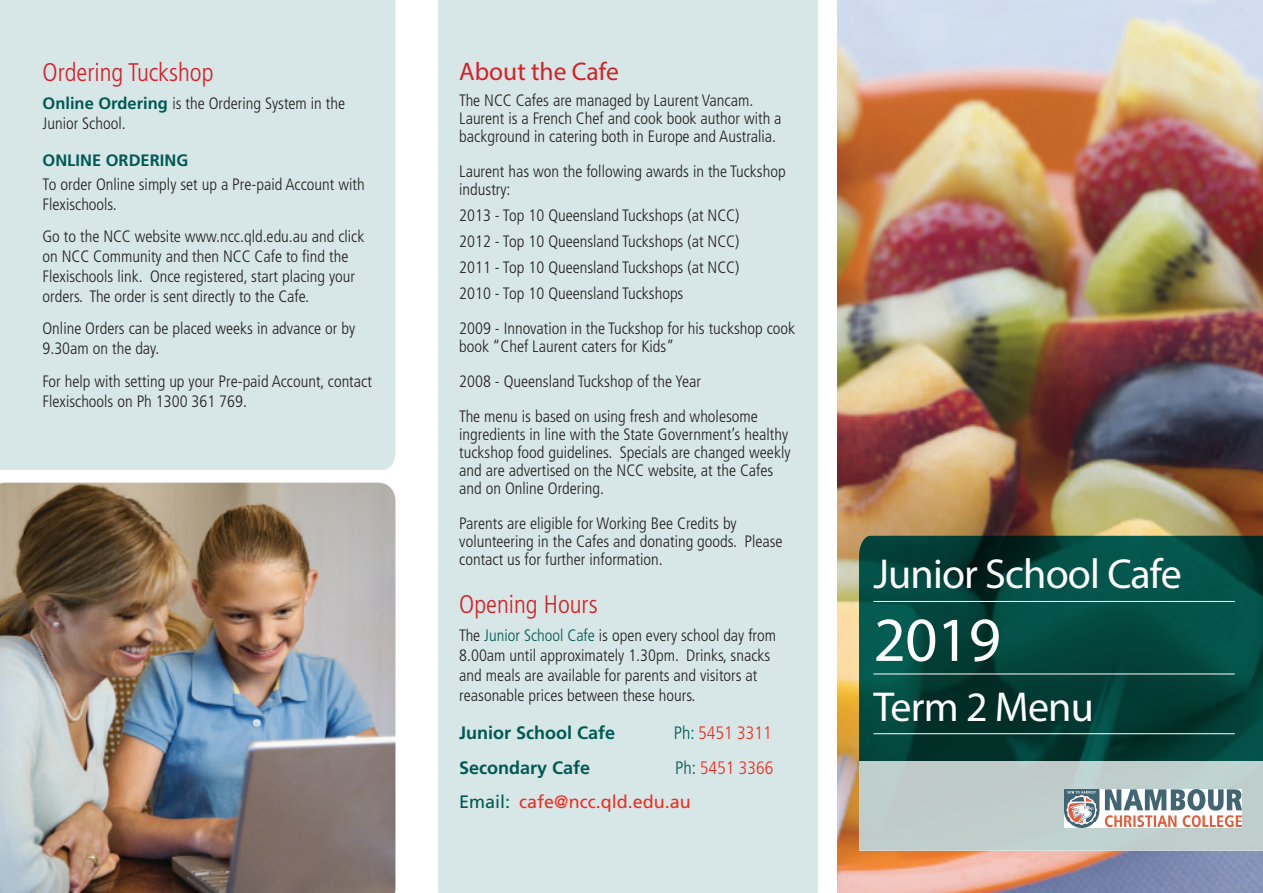
<style>
.page{position:relative;width:1263px;height:893px;background:#fff}
.page>*{position:absolute;margin:0;border:0;box-sizing:border-box;transform-origin:0 0}
.t1{font:63px "Myriad Pro";color:#fff}
.t2{font:42px "Myriad Pro";letter-spacing:-.02em;color:#fff}
.t3{font:300 condensed 25.5px "Frutiger LT Std";color:#d52027}
.t4{font:25.5px "Myriad Pro";color:#d52027}
.t5{font:18px/34.3px "Frutiger LT Std";color:#ee2e22}
.t6{font:700 18px "Frutiger LT Std";color:#005953}
.t7{font:300 condensed 18px "Frutiger LT Std";color:#ee2e22}
.t8{font:300 condensed 16.5px/19.8px "Frutiger LT Std";color:#231f20}
.t9{font:700 16.5px "Frutiger LT Std";color:#005953}
.s1{font-weight:700;font-stretch:normal;color:#005953}
.s2{color:#005953}
.s3{font-weight:300;font-stretch:condensed;color:#005953}
.s4{font-weight:300;font-stretch:condensed}
</style>
<div class="page">
<div style="left:438px;top:0;width:380px;height:893px;background:#d7e6e6"></div>
<div style="left:0;top:0;width:395px;height:470px;background:#d7e6e6"></div>
<img style="left:838px;top:0;width:425px;height:893px">
<img style="left:0;top:483px;width:395px;height:410px">
<svg style="left:859px;top:536px;width:404px;height:225px"></svg>
<hr style="left:873px;top:601px;width:362px;height:1px;background:#fff">
<hr style="left:873px;top:674px;width:362px;height:1px;background:#fff">
<hr style="left:873px;top:733px;width:362px;height:1px;background:#fff">
<div style="left:858px;top:761px;width:405px;height:89px;background:#bfcdcb"></div>
<img style="left:1065px;top:789px;width:176px;height:38px">
<h3 class="t3" style="left:43px;top:58px;width:173px">Ordering Tuckshop</h3>
<p class="t8" style="left:43px;top:94px;width:304px"><span class="s1">Online Ordering</span> is the Ordering System in the<br>Junior School.</p>
<p class="t9" style="left:43px;top:151px;width:147px">ONLINE ORDERING</p>
<p class="t8" style="left:43px;top:175px;width:324px">To order Online simply set up a Pre-paid Account with<br>Flexischools.</p>
<p class="t8" style="left:43px;top:227px;width:323px">Go to the NCC website www.ncc.qld.edu.au and click on NCC Community and then NCC Cafe to find the Flexischools link. Once registered, start placing your orders. The order is sent directly to the Cafe.</p>
<p class="t8" style="left:43px;top:319px;width:314px">Online Orders can be placed weeks in advance or by<br>9.30am on the day.</p>
<p class="t8" style="left:43px;top:371px;width:331px">For help with setting up your Pre-paid Account, contact<br>Flexischools on Ph 1300 361 769.</p>
<h3 class="t4" style="left:459px;top:55px;width:161px">About the Cafe</h3>
<p class="t8" style="left:459px;top:92px;width:324px;line-height:18px">The NCC Cafes are managed by Laurent Vancam.<br>Laurent is a French Chef and cook book author with a background in catering both in Europe and Australia.</p>
<p class="t8" style="left:459px;top:163px;width:328px;line-height:18px">Laurent has won the following awards in the Tuckshop industry:</p>
<p class="t8" style="left:459px;top:203px;width:282px;line-height:26px;text-align:justify">2013 - Top 10 Queensland Tuckshops (at NCC)<br>2012 - Top 10 Queensland Tuckshops (at NCC)<br>2011 - Top 10 Queensland Tuckshops (at NCC)<br>2010 - Top 10 Queensland Tuckshops</p>
<p class="t8" style="left:459px;top:320px;width:337px;line-height:18px">2009 - Innovation in the Tuckshop for his tuckshop cook book “Chef Laurent caters for Kids”</p>
<p class="t8" style="left:459px;top:364px;width:300px;line-height:35px">2008 - Queensland Tuckshop of the Year<br>The menu is based on using fresh and wholesome</p>
<p class="t8" style="left:459px;top:426px;width:333px;line-height:18px">ingredients in line with the State Government’s healthy tuckshop food guidelines. Specials are changed weekly and are advertised on the NCC website, at the Cafes and on Online Ordering.</p>
<p class="t8" style="left:459px;top:515px;width:325px;line-height:18px">Parents are eligible for Working Bee Credits by volunteering in the Cafes and donating goods. Please contact us for further information.</p>
<h3 class="t3" style="left:459px;top:590px;width:140px">Opening Hours</h3>
<p class="t8" style="left:459px;top:626px;width:318px">The <span class="s2">Junior School Cafe</span> is open every school day from 8.00am until approximately 1.30pm. Drinks, snacks and meals are available for parents and visitors at reasonable prices between these hours.</p>
<p class="t6" style="left:459px;top:722px;width:158px">Junior School Cafe</p>
<p class="t7" style="left:674px;top:723px;width:100px"><span class="s2">Ph:</span> 5451 3311</p>
<p class="t6" style="left:459px;top:757px;width:133px">Secondary Cafe</p>
<p class="t5" style="left:459px;top:750px;width:316px;text-indent:216px"><span class="s3">Ph:</span> <span class="s4">5451 3366<br></span><span class="s2">Email:</span> cafe@ncc.qld.edu.au</p>
<h2 class="t2" style="left:873px;top:548px;width:310px">Junior School Cafe</h2>
<h1 class="t1" style="left:873px;top:601px;width:129px">2019</h1>
<h2 class="t2" style="left:873px;top:681px;width:222px">Term 2 Menu</h2>
</div>
